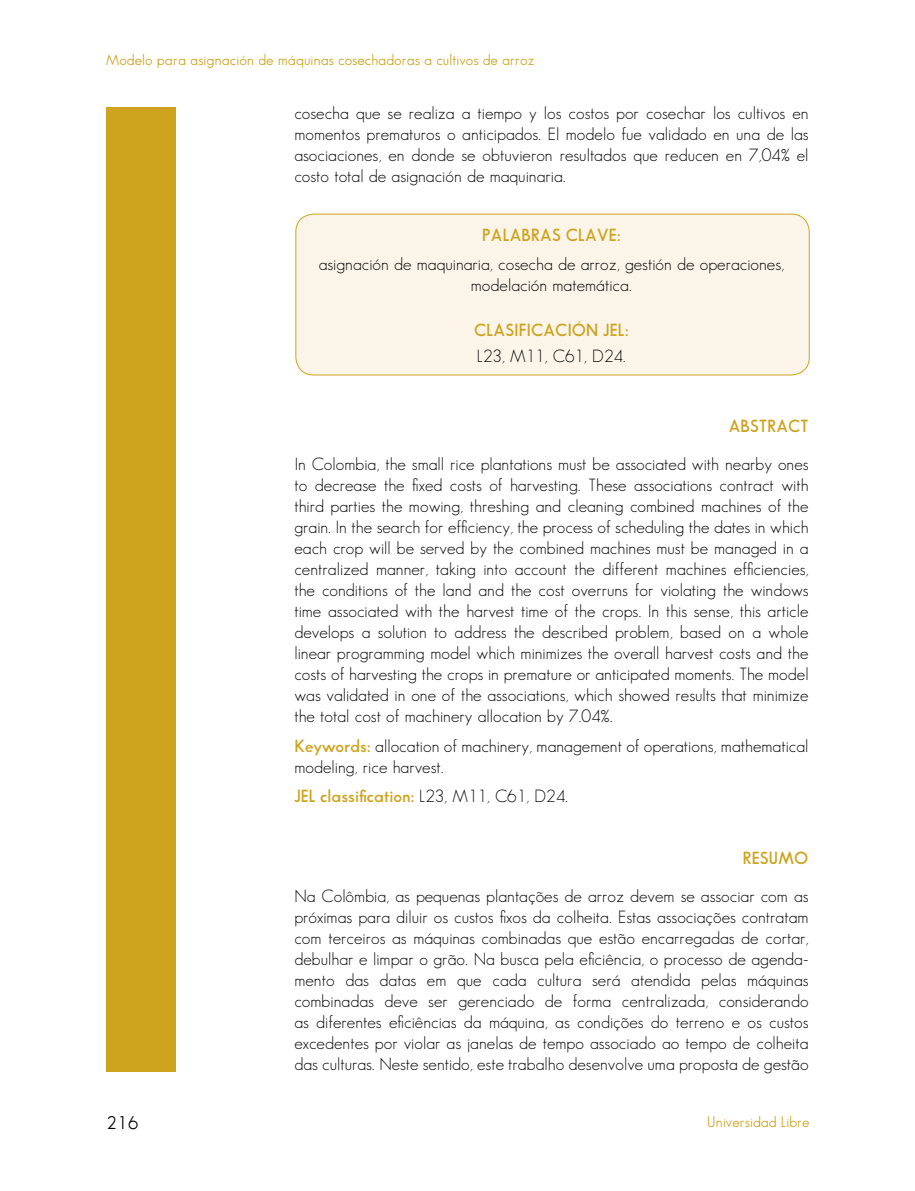
<style>
.page{position:relative;width:915px;height:1191px;background:#fff}
.page>*{position:absolute;margin:0;border:0;box-sizing:border-box;transform-origin:0 0}
.t1{font:18px "Sans Serif Book FLF";color:#000}
.t2{font:17.25px/21px "Sans Serif FLF";color:#000;text-align:justify}
.t3{font:600 17.25px "Sans Serif FLF";color:#cea31e}
.t4{font:15px "Sans Serif Book FLF";color:#cea31e}
.s1{font-weight:600;color:#cea31e}
.s2{font-weight:400;color:#000}
</style>
<div class="page">
<div style="left:296px;top:214px;width:513px;height:161px;background:#fbf5e9;border-radius:18px"></div>
<div style="left:295px;top:214px;width:514px;height:161px;border:1px solid #cea31e;border-radius:18px"></div>
<div style="left:106px;top:107px;width:70px;height:964px;background:#cea31e"></div>
<p class="t4" style="left:106px;top:51px;width:430px">Modelo para asignación de máquinas cosechadoras a cultivos de arroz</p>
<p class="t2" style="left:294px;top:103px;width:515px">cosecha que se realiza a tiempo y los costos por cosechar los cultivos en momentos prematuros o anticipados. El modelo fue validado en una de las asociaciones, en donde se obtuvieron resultados que reducen en 7,04% el costo total de asignación de maquinaria.</p>
<p class="t3" style="left:482px;top:225px;width:20px">PALABRAS</p>
<p class="t3" style="left:565px;top:225px;width:11px">CLAVE</p>
<p class="t3" style="left:616px;top:225px;width:6px">:</p>
<p class="t2" style="left:318px;top:253px;width:467px;text-align:center">asignación de maquinaria, cosecha de arroz, gestión de operaciones, modelación matemática.</p>
<p class="t3" style="left:474px;top:320px;width:23px">CLASIFICACIÓN</p>
<p class="t3" style="left:603px;top:320px;width:27px">JEL:</p>
<p class="t2" style="left:477px;top:345px;width:150px">L23, M11, C61, D24.</p>
<p class="t3" style="left:728px;top:417px;width:23px">ABSTRACT</p>
<p class="t2" style="left:294px;top:454px;width:515px">In Colombia, the small rice plantations must be associated with nearby ones to decrease the fixed costs of harvesting. These associations contract with third parties the mowing, threshing and cleaning combined machines of the grain. In the search for efficiency, the process of scheduling the dates in which each crop will be served by the combined machines must be managed in a centralized manner, taking into account the different machines efficiencies, the conditions of the land and the cost overruns for violating the windows time associated with the harvest time of the crops. In this sense, this article develops a solution to address the described problem, based on a whole linear programming model which minimizes the overall harvest costs and the costs of harvesting the crops in premature or anticipated moments. The model was validated in one of the associations, which showed results that minimize the total cost of machinery allocation by 7.04%.</p>
<p class="t2" style="left:294px;top:735px;width:515px"><span class="s1">KEYWORDS:</span> allocation of machinery, management of operations, mathematical modeling, rice harvest.</p>
<p class="t3" style="left:294px;top:786px;width:275px">JEL CLASSIFICATION: <span class="s2">L23, M11, C61, D24.</span></p>
<p class="t3" style="left:742px;top:848px;width:21px">RESUMO</p>
<p class="t2" style="left:294px;top:885px;width:515px">Na Colômbia, as pequenas plantações de arroz devem se associar com as próximas para diluir os custos fixos da colheita. Estas associações contratam com terceiros as máquinas combinadas que estão encarregadas de cortar, debulhar e limpar o grão. Na busca pela eficiência, o processo de agenda&shy;mento das datas em que cada cultura será atendida pelas máquinas combinadas deve ser gerenciado de forma centralizada, considerando as diferentes eficiências da máquina, as condições do terreno e os custos excedentes por violar as janelas de tempo associado ao tempo de colheita das culturas. Neste sentido, este trabalho desenvolve uma proposta de gestão</p>
<p class="t1" style="left:106px;top:1112px;width:33px">216</p>
<p class="t4" style="left:707px;top:1112px;width:104px">Universidad Libre</p>
</div>
